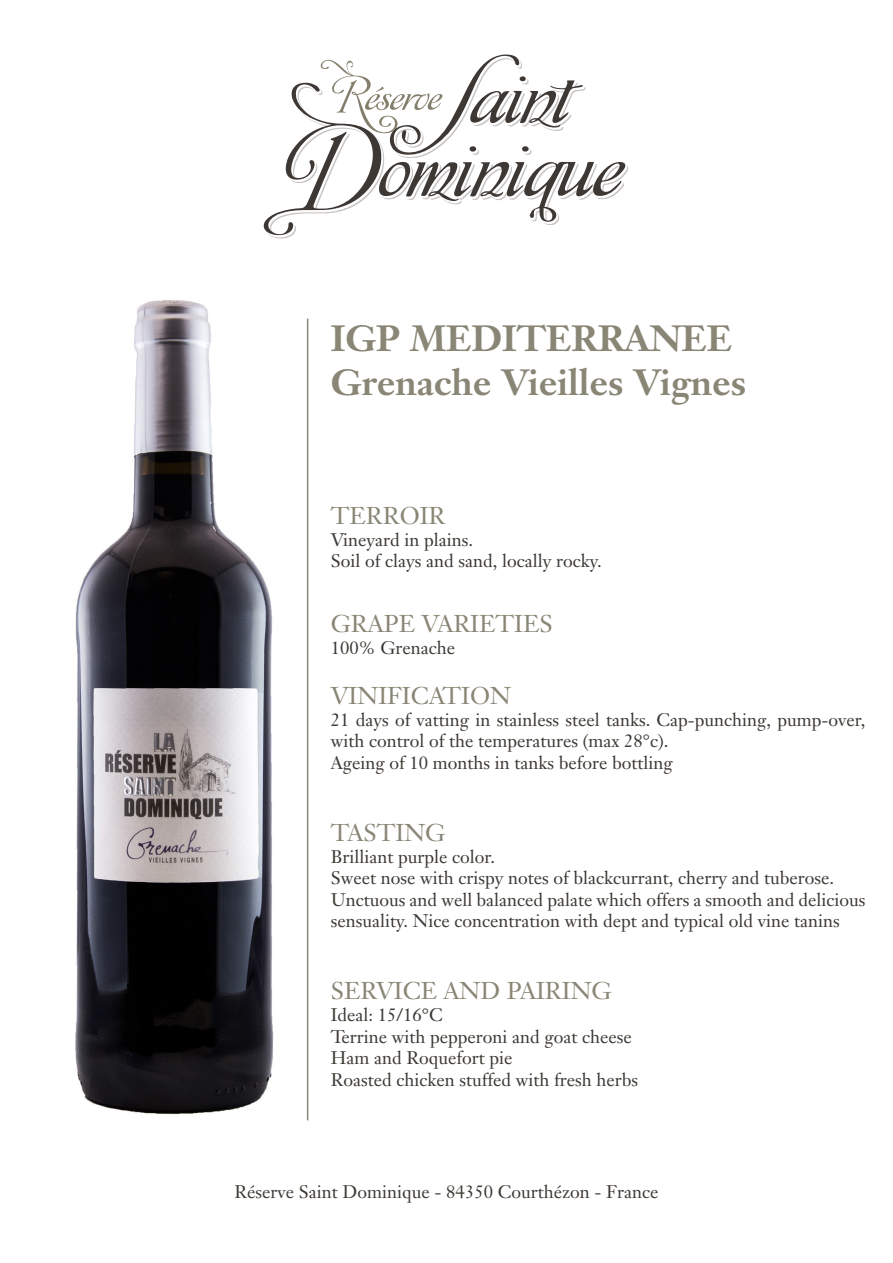
<style>
.page{position:relative;width:893px;height:1263px;background:#fff}
.page>*{position:absolute;margin:0;border:0;box-sizing:border-box;transform-origin:0 0}
.t1{font:700 36px "Janson Text";color:#898676}
.t2{font:24px "Janson Text";color:#898676}
.t3{font:18px/21.6px "Janson Text";color:#3c3833}
.t4{font:18px "Janson Text";color:#3d3933}
</style>
<div class="page">
<svg style="left:263px;top:54px;width:366px;height:185px"></svg>
<img style="left:75px;top:300px;width:234px;height:821px">
<hr style="left:307px;top:319px;width:1px;height:801px;background:#898675">
<p class="t1" style="left:331px;top:316px;width:403px">IGP MEDITERRANEE</p>
<p class="t1" style="left:331px;top:359px;width:417px">Grenache Vieilles Vignes</p>
<p class="t2" style="left:331px;top:501px;width:116px">TERROIR</p>
<p class="t3" style="left:331px;top:529px;width:144px">Vineyard in plains.</p>
<p class="t3" style="left:331px;top:550px;width:272px">Soil of clays and sand, locally rocky.</p>
<p class="t2" style="left:331px;top:609px;width:224px">GRAPE VARIETIES</p>
<p class="t3" style="left:331px;top:637px;width:126px">100% Grenache</p>
<p class="t2" style="left:331px;top:681px;width:182px">VINIFICATION</p>
<p class="t3" style="left:331px;top:709px;width:536px">21 days of vatting in stainless steel tanks. Cap-punching, pump-over, with control of the temperatures (max 28°c).</p>
<p class="t3" style="left:331px;top:752px;width:344px">Ageing of 10 months in tanks before bottling</p>
<p class="t2" style="left:331px;top:817px;width:116px">TASTING</p>
<p class="t3" style="left:331px;top:845px;width:166px">Brilliant purple color.</p>
<p class="t3" style="left:331px;top:867px;width:505px">Sweet nose with crispy notes of blackcurrant, cherry and tuberose.</p>
<p class="t3" style="left:331px;top:889px;width:536px">Unctuous and well balanced palate which offers a smooth and delicious sensuality. Nice concentration with dept and typical old vine tanins</p>
<p class="t2" style="left:331px;top:976px;width:282px">SERVICE AND PAIRING</p>
<p class="t3" style="left:331px;top:1004px;width:113px">Ideal: 15/16°C</p>
<p class="t3" style="left:331px;top:1025px;width:303px">Terrine with pepperoni and goat cheese</p>
<p class="t3" style="left:331px;top:1047px;width:183px">Ham and Roquefort pie</p>
<p class="t3" style="left:331px;top:1069px;width:309px">Roasted chicken stuffed with fresh herbs</p>
<p class="t4" style="left:235px;top:1181px;width:425px">Réserve Saint Dominique - 84350 Courthézon - France</p>
</div>
